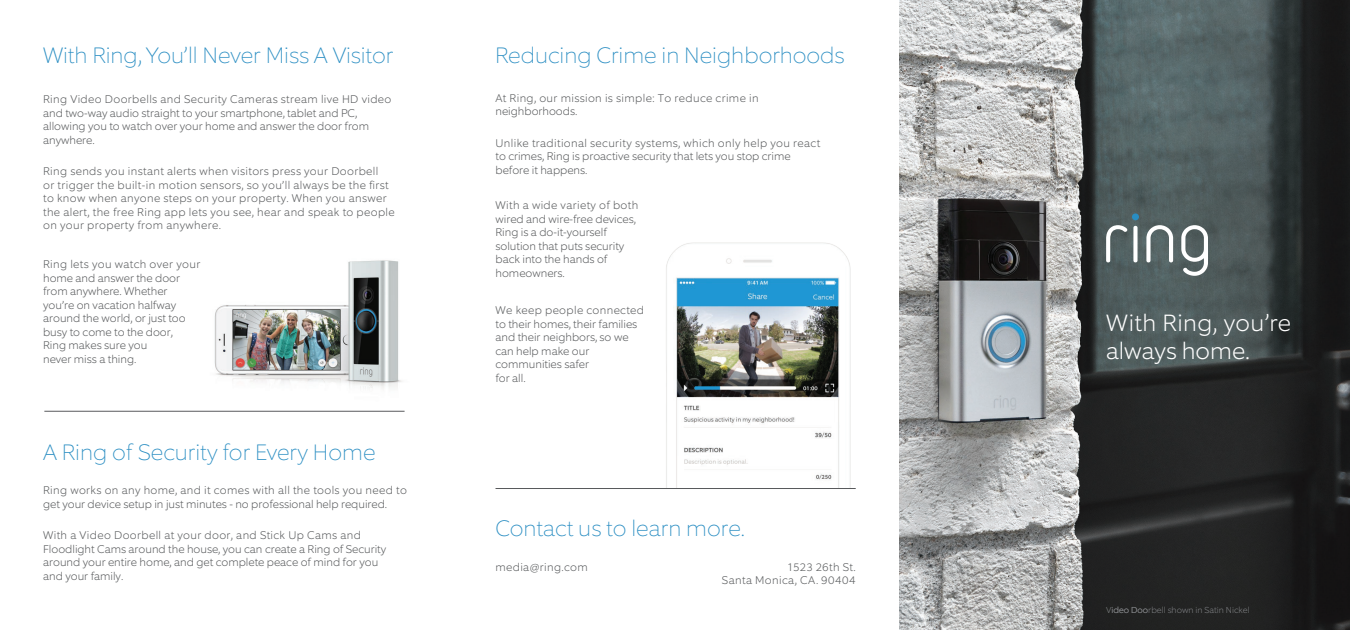
<style>
.page{position:relative;width:1350px;height:630px;background:#fff}
.page>*{position:absolute;margin:0;border:0;box-sizing:border-box;transform-origin:0 0}
.t1{font:200 23.75px/28.5px "Equip";letter-spacing:.01em;color:#fff}
.t2{font:100 22.5px "Equip";color:#298dc2}
.t3{font:200 11.25px/13.5px "Equip";color:#585a5c}
.t4{font:200 11.25px/13.5px "Equip";letter-spacing:.035em;color:#585a5c}
.t5{font:200 11.25px/13.5px "Equip";letter-spacing:.03em;color:#585a5c}
.t6{font:200 11.25px/13.8px "Equip";letter-spacing:.04em;color:#585a5c;text-align:right}
.t7{font:200 8.75px "Equip";color:#808285}
</style>
<div class="page">
<img style="left:169px;top:260px;width:236px;height:151px">
<hr style="left:44px;top:411px;width:361px;height:1px;background:#585a5c">
<img style="left:666px;top:242px;width:185px;height:246px">
<hr style="left:496px;top:488px;width:360px;height:1px;background:#585a5c">
<img style="left:899px;top:0;width:451px;height:630px">
<div style="left:1132px;top:213px;width:7px;height:7px;background:#298dc2;border-radius:50%"></div>
<svg style="left:1106px;top:225px;width:21px;height:37px"></svg>
<svg style="left:1133px;top:226px;width:5px;height:36px"></svg>
<svg style="left:1146px;top:225px;width:27px;height:37px"></svg>
<svg style="left:1181px;top:225px;width:27px;height:51px"></svg>
<h2 class="t2" style="left:43px;top:41px;width:352px">With Ring, You’ll Never Miss A Visitor</h2>
<p class="t3" style="left:43px;top:93px;width:350px">Ring Video Doorbells and Security Cameras stream live HD video and two-way audio straight to your smartphone, tablet and PC, allowing you to watch over your home and answer the door from anywhere.</p>
<p class="t4" style="left:43px;top:164px;width:353px">Ring sends you instant alerts when visitors press your Doorbell<br>or trigger the built-in motion sensors, so you’ll always be the first to know when anyone steps on your property. When you answer the alert, the free Ring app lets you see, hear and speak to people on your property from anywhere.</p>
<p class="t3" style="left:43px;top:258px;width:159px">Ring lets you watch over your home and answer the door from anywhere. Whether you’re on vacation halfway around the world, or just too busy to come to the door,<br>Ring makes sure you<br>never miss a thing.</p>
<h2 class="t2" style="left:43px;top:437px;width:334px">A Ring of Security for Every Home</h2>
<p class="t3" style="left:43px;top:483px;width:365px">Ring works on any home, and it comes with all the tools you need to get your device setup in just minutes - no professional help required.</p>
<p class="t3" style="left:43px;top:528px;width:345px">With a Video Doorbell at your door, and Stick Up Cams and Floodlight Cams around the house, you can create a Ring of Security around your entire home, and get complete peace of mind for you and your family.</p>
<h2 class="t2" style="left:495px;top:41px;width:351px">Reducing Crime in Neighborhoods</h2>
<p class="t5" style="left:496px;top:91px;width:265px">At Ring, our mission is simple: To reduce crime in neighborhoods.</p>
<p class="t3" style="left:496px;top:136px;width:326px">Unlike traditional security systems, which only help you react to crimes, Ring is proactive security that lets you stop crime before it happens.</p>
<p class="t3" style="left:496px;top:198px;width:144px">With a wide variety of both wired and wire-free devices,<br>Ring is a do-it-yourself solution that puts security back into the hands of homeowners.</p>
<p class="t3" style="left:496px;top:303px;width:150px">We keep people connected to their homes, their families and their neighbors, so we can help make our communities safer<br>for all.</p>
<h2 class="t2" style="left:496px;top:514px;width:251px">Contact us to learn more.</h2>
<p class="t4" style="left:495px;top:560px;width:94px">media@ring.com</p>
<p class="t6" style="left:722px;top:560px;width:135px">1523 26th St.<br>Santa Monica, CA. 90404</p>
<h1 class="t1" style="left:1106px;top:308px;width:186px">With Ring, you’re always home.</h1>
<p class="t7" style="left:1106px;top:605px;width:145px">Video Doorbell shown in Satin Nickel</p>
</div>
